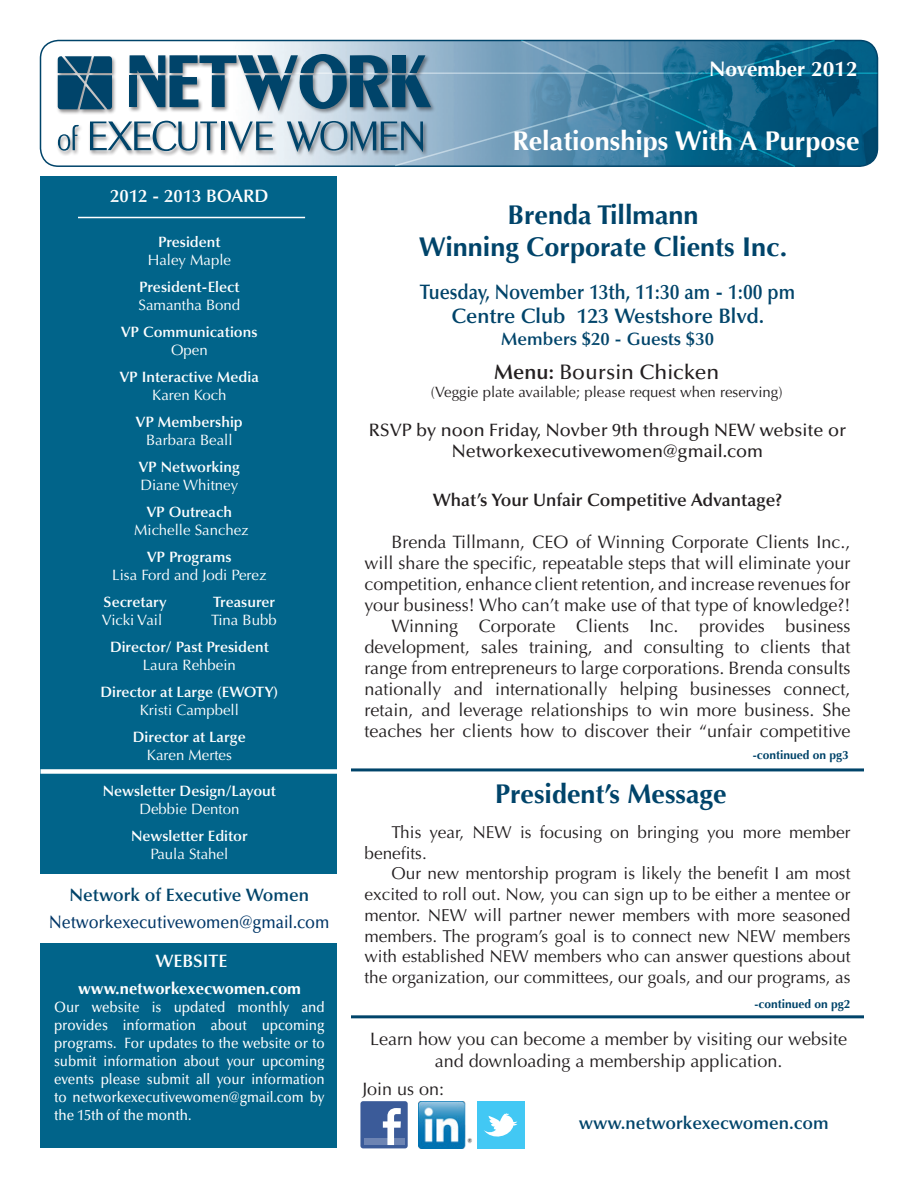
<style>
.page{position:relative;width:918px;height:1188px;background:#fff}
.page>*{position:absolute;margin:0;border:0;box-sizing:border-box;transform-origin:0 0}
.t1{font:700 27px "Optima";color:#00446a}
.t2{font:700 27px "Optima";color:#fff}
.t3{font:600 21px "Optima";color:#00446a;scale:.9 1}
.t4{font:600 21px "Optima";color:#00446a}
.t5{font:500 21px "Optima";color:#231f20}
.t6{font:700 21px "Optima";color:#fff}
.t7{font:18px/21px "Optima";color:#231f20;text-align:justify}
.t8{font:500 18px/21.6px "Optima";color:#231f20;text-align:center}
.t9{font:600 18px "Optima";color:#00446a}
.t10{font:600 18px "Optima";color:#231f20}
.t11{font:500 18px "Optima";color:#003667;scale:.9 1}
.t12{font:600 18px "Optima";color:#fff}
.t13{font:17.25px/20.7px "Optima";color:#231f20}
.t14{font:700 16.5px "Optima";color:#fff}
.t15{font:500 15px/18px "Optima";color:#fff;text-align:justify;scale:.9 1}
.t16{font:600 15px "Optima";color:#fff}
.t17{font:15px "Optima";color:#fff}
.t18{font:15px "Optima";color:#231f20}
.t19{font:700 12px "Optima";color:#00446a}
.s1{font-weight:600}
</style>
<div class="page">
<img style="left:40px;top:40px;width:838px;height:126px">
<div style="left:40px;top:40px;width:838px;height:127px;border:2px solid #00446a;border-radius:18px"></div>
<svg style="left:393px;top:39px;width:443px;height:128px;background:#5c8fad"></svg>
<svg style="left:519px;top:39px;width:278px;height:128px;background:#32799c"></svg>
<hr style="left:290px;top:72px;width:588px;height:2px;background:#fff">
<div style="left:40px;top:943px;width:298px;height:205px;background:#01648a"></div>
<div style="left:40px;top:177px;width:298px;height:697px;background:#01648a"></div>
<div style="left:56px;top:53px;width:380px;height:104px;background:#231f20;opacity:.5"></div>
<svg style="left:130px;top:54px;width:301px;height:57px;background:#668ba1"></svg>
<svg style="left:58px;top:56px;width:54px;height:53px;background:#195475"></svg>
<svg style="left:58px;top:125px;width:21px;height:26px"></svg>
<svg style="left:90px;top:121px;width:127px;height:30px"></svg>
<hr style="left:221px;top:121px;width:3px;height:29px;background:#00446a">
<svg style="left:228px;top:121px;width:45px;height:31px"></svg>
<svg style="left:287px;top:121px;width:136px;height:31px;background:#7d9cb0"></svg>
<hr style="left:78px;top:217px;width:227px;height:1px;background:#fff">
<hr style="left:351px;top:1015px;width:513px;height:3px;background:#00446a">
<hr style="left:351px;top:768px;width:513px;height:3px;background:#00446a">
<div style="left:360px;top:1101px;width:48px;height:47px;background:#3b5b99;border-radius:3px"></div>
<div style="left:364px;top:1138px;width:40px;height:7px;background:#6d84b3"></div>
<svg style="left:383px;top:1108px;width:18px;height:37px"></svg>
<img style="left:419px;top:1101px;width:53px;height:47px">
<div style="left:477px;top:1101px;width:47px;height:48px;background:#42c8f4"></div>
<svg style="left:484px;top:1113px;width:33px;height:24px"></svg>
<div style="left:40px;top:769px;width:299px;height:5px;background:#fff"></div>
<p class="t12" style="left:110px;top:185px;width:160px">2012 - 2013 BOARD</p>
<p class="t16" style="left:158px;top:233px;width:64px">President</p>
<p class="t17" style="left:148px;top:251px;width:85px">Haley Maple</p>
<p class="t16" style="left:139px;top:278px;width:102px">President-Elect</p>
<p class="t17" style="left:139px;top:296px;width:103px">Samantha Bond</p>
<p class="t16" style="left:121px;top:323px;width:138px">VP Communications</p>
<p class="t17" style="left:171px;top:341px;width:38px">Open</p>
<p class="t16" style="left:120px;top:368px;width:141px">VP Interactive Media</p>
<p class="t17" style="left:152px;top:386px;width:76px">Karen Koch</p>
<p class="t16" style="left:136px;top:413px;width:108px">VP Membership</p>
<p class="t17" style="left:146px;top:431px;width:88px">Barbara Beall</p>
<p class="t16" style="left:139px;top:458px;width:103px">VP Networking</p>
<p class="t17" style="left:140px;top:476px;width:99px">Diane Whitney</p>
<p class="t16" style="left:147px;top:503px;width:87px">VP Outreach</p>
<p class="t17" style="left:134px;top:521px;width:116px">Michelle Sanchez</p>
<p class="t16" style="left:147px;top:548px;width:86px">VP Programs</p>
<p class="t17" style="left:112px;top:566px;width:156px">Lisa Ford and Jodi Perez</p>
<p class="t16" style="left:104px;top:593px;width:64px">Secretary</p>
<p class="t16" style="left:213px;top:593px;width:63px">Treasurer</p>
<p class="t17" style="left:102px;top:611px;width:62px">Vicki Vail</p>
<p class="t17" style="left:211px;top:611px;width:67px">Tina Bubb</p>
<p class="t16" style="left:110px;top:638px;width:160px">Director/ Past President</p>
<p class="t17" style="left:143px;top:656px;width:95px">Laura Rehbein</p>
<p class="t16" style="left:100px;top:683px;width:179px">Director at Large (EWOTY)</p>
<p class="t17" style="left:140px;top:701px;width:101px">Kristi Campbell</p>
<p class="t16" style="left:133px;top:728px;width:114px">Director at Large</p>
<p class="t17" style="left:147px;top:746px;width:87px">Karen Mertes</p>
<p class="t16" style="left:103px;top:782px;width:174px">Newsletter Design/Layout</p>
<p class="t17" style="left:139px;top:800px;width:102px">Debbie Denton</p>
<p class="t16" style="left:131px;top:827px;width:118px">Newsletter Editor</p>
<p class="t17" style="left:150px;top:845px;width:79px">Paula Stahel</p>
<p class="t9" style="left:70px;top:884px;width:241px">Network of Executive Women</p>
<p class="t11" style="left:49px;top:912px;width:313px">Networkexecutivewomen@gmail.com</p>
<p class="t12" style="left:156px;top:950px;width:74px">WEBSITE</p>
<p class="t14" style="left:78px;top:979px;width:225px">www.networkexecwomen.com</p>
<p class="t15" style="left:54px;top:998px;width:302px">Our website is updated monthly and provides information about upcoming programs. For updates to the website or to submit information about your upcoming events please submit all your information to networkexecutivewomen@gmail.com by the 15th of the month.</p>
<p class="t6" style="left:709px;top:56px;width:150px">November 2012</p>
<p class="t2" style="left:512px;top:126px;width:349px">Relationships With A Purpose</p>
<p class="t1" style="left:508px;top:199px;width:193px">Brenda Tillmann</p>
<p class="t1" style="left:419px;top:231px;width:370px">Winning Corporate Clients Inc.</p>
<p class="t3" style="left:420px;top:280px;width:418px">Tuesday, November 13th, 11:30 am - 1:00 pm</p>
<p class="t4" style="left:451px;top:304px;width:314px">Centre Club 123 Westshore Blvd.</p>
<p class="t9" style="left:501px;top:328px;width:214px">Members $20 - Guests $30</p>
<p class="t5" style="left:494px;top:360px;width:227px"><span class="s1">Menu:</span> Boursin Chicken</p>
<p class="t18" style="left:431px;top:383px;width:353px">(Veggie plate available; please request when reserving)</p>
<p class="t8" style="left:369px;top:419px;width:479px">RSVP by noon Friday, Novber 9th through NEW website or<br>Networkexecutivewomen@gmail.com</p>
<p class="t10" style="left:433px;top:489px;width:351px">What’s Your Unfair Competitive Advantage?</p>
<p class="t7" style="left:364px;top:532px;width:488px;text-indent:27px">Brenda Tillmann, CEO of Winning Corporate Clients Inc., will share the specific, repeatable steps that will eliminate your competition, enhance client retention, and increase revenues for your business! Who can’t make use of that type of knowledge?!</p>
<p class="t7" style="left:364px;top:616px;width:488px;text-indent:27px">Winning Corporate Clients Inc. provides business development, sales training, and consulting to clients that range from entrepreneurs to large corporations. Brenda consults nationally and internationally helping businesses connect, retain, and leverage relationships to win more business. She teaches her clients how to discover their “unfair competitive</p>
<p class="t19" style="left:753px;top:748px;width:98px">-continued on pg3</p>
<p class="t1" style="left:495px;top:778px;width:233px">President’s Message</p>
<p class="t13" style="left:364px;top:822px;width:487px;text-indent:27px">This year, NEW is focusing on bringing you more member benefits.</p>
<p class="t13" style="left:364px;top:863px;width:488px;text-align:justify;text-indent:27px">Our new mentorship program is likely the benefit I am most excited to roll out. Now, you can sign up to be either a mentee or mentor. NEW will partner newer members with more seasoned members. The program’s goal is to connect new NEW members with established NEW members who can answer questions about the organization, our committees, our goals, and our programs, as</p>
<p class="t19" style="left:754px;top:997px;width:98px">-continued on pg2</p>
<p class="t7" style="left:370px;top:1028px;width:479px;line-height:21.6px;text-align:center">Learn how you can become a member by visiting our website and downloading a membership application.</p>
<p class="t7" style="left:362px;top:1078px;width:83px">Join us on:</p>
<p class="t9" style="left:579px;top:1113px;width:251px">www.networkexecwomen.com</p>
</div>
